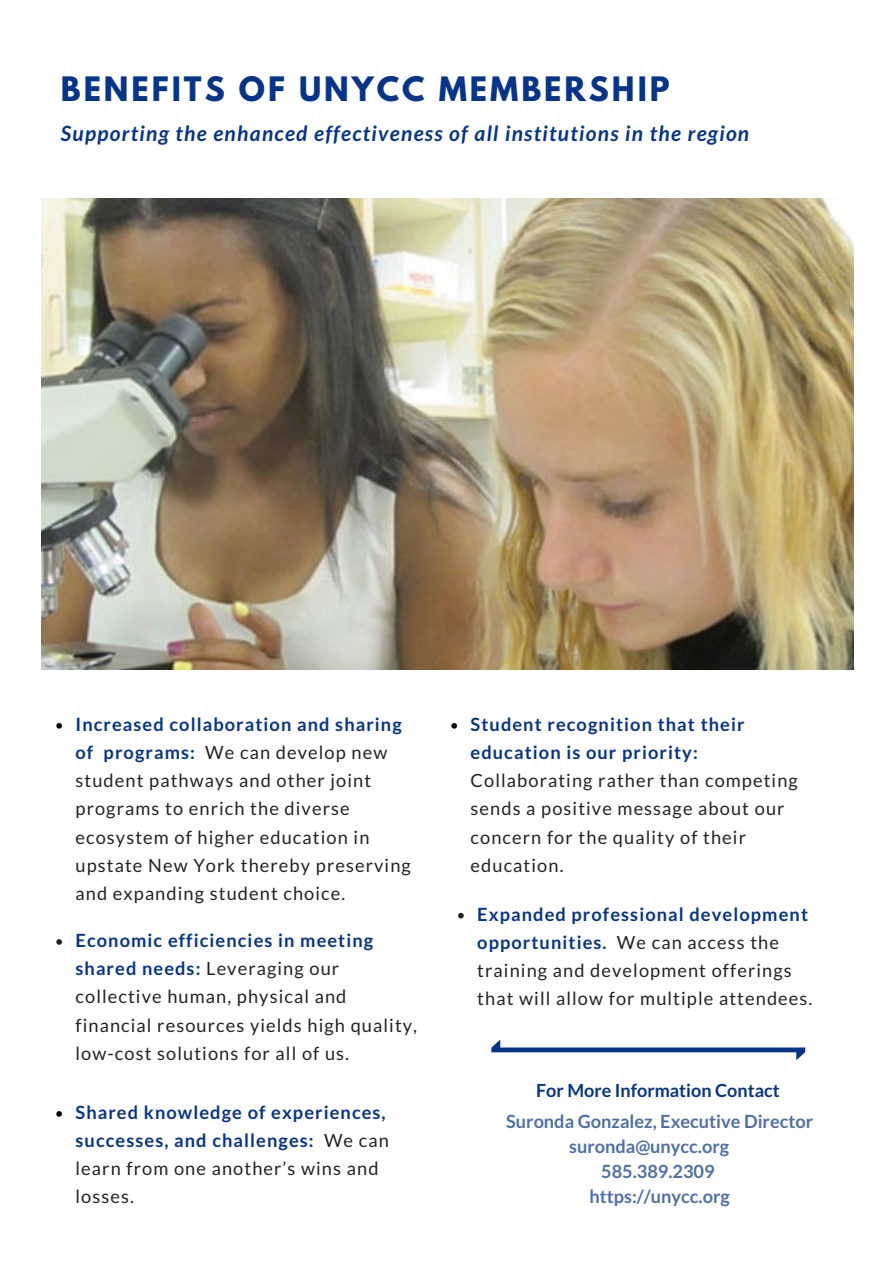
<style>
.page{position:relative;width:894px;height:1264px;background:#fff}
.page>*{position:absolute;margin:0;border:0;box-sizing:border-box;transform-origin:0 0}
.t1{font:700 29.85px "League Spartan";letter-spacing:.1em;color:#07348b}
.t2{font:italic 700 21px "Lato";letter-spacing:.06em;color:#07348b}
.t3{font:18.15px/28.2px "Lato";letter-spacing:.06em;color:#222}
.t4{font:700 18.15px/28.2px "Lato";letter-spacing:.06em;color:#07348b}
.t5{font:700 18.15px "Lato";color:#07348b}
.t6{font:700 18px "Lato";color:#07348b}
.s1{font-weight:700;color:#07348b}
.s2{font-weight:400;color:#222}
</style>
<div class="page">
<svg style="left:451px;top:723px;width:6px;height:5px"></svg>
<svg style="left:458px;top:912px;width:5px;height:6px"></svg>
<img style="left:42px;top:198px;width:810px;height:471px">
<svg style="left:56px;top:1111px;width:6px;height:5px"></svg>
<svg style="left:56px;top:723px;width:6px;height:5px"></svg>
<svg style="left:56px;top:939px;width:6px;height:5px"></svg>
<svg style="left:491px;top:1039px;width:314px;height:21px"></svg>
<h1 class="t1" style="left:61px;top:75px;width:610px">BENEFITS OF UNYCC MEMBERSHIP</h1>
<p class="t2" style="left:61px;top:120px;width:689px">Supporting the enhanced effectiveness of all institutions in the region</p>
<p class="t3" style="left:75px;top:709px;width:337px"><span class="s1">Increased collaboration and sharing of programs:</span> We can develop new student pathways and other joint programs to enrich the diverse ecosystem of higher education in upstate New York thereby preserving and expanding student choice.</p>
<p class="t3" style="left:75px;top:925px;width:343px"><span class="s1">Economic efficiencies in meeting shared needs:</span> Leveraging our collective human, physical and financial resources yields high quality, low-cost solutions for all of us.</p>
<p class="t4" style="left:75px;top:1097px;width:315px">Shared knowledge of experiences, successes, and challenges: <span class="s2">We can learn from one another’s wins and losses.</span></p>
<p class="t4" style="left:470px;top:709px;width:275px">Student recognition that their education is our priority:</p>
<p class="t3" style="left:470px;top:766px;width:329px">Collaborating rather than competing sends a positive message about our concern for the quality of their education.</p>
<p class="t3" style="left:477px;top:899px;width:336px"><span class="s1">Expanded professional development opportunities.</span> We can access the training and development offerings that will allow for multiple attendees.</p>
<p class="t6" style="left:536px;top:1079px;width:245px">For More Information Contact</p>
<p class="t5" style="left:506px;top:1110px;width:308px">Suronda Gonzalez, Executive Director</p>
<p class="t5" style="left:569px;top:1135px;width:161px">suronda@unycc.org</p>
<p class="t5" style="left:601px;top:1159px;width:115px">585.389.2309</p>
<p class="t5" style="left:589px;top:1184px;width:142px">https://unycc.org</p>
</div>
